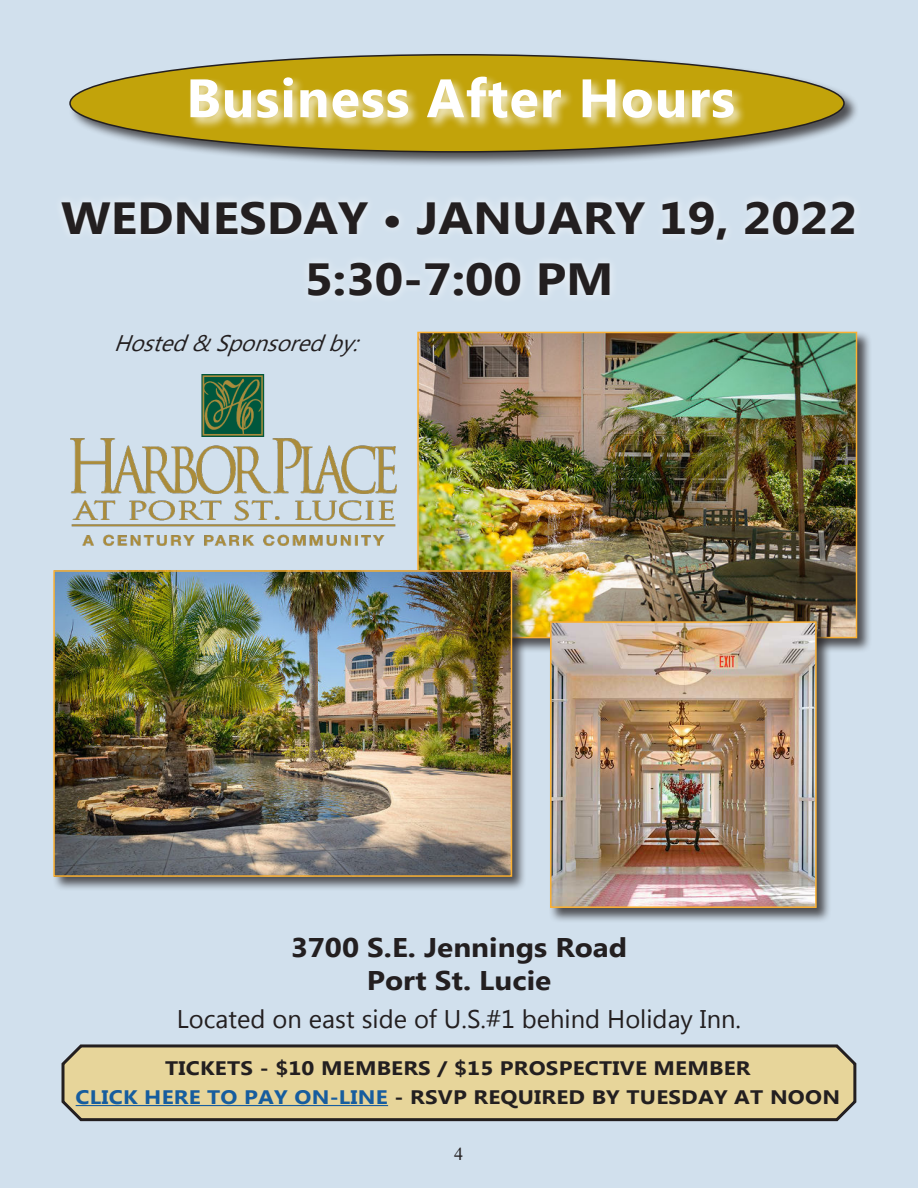
<style>
.page{position:relative;width:918px;height:1188px;background:#d1e0ed}
.page>*{position:absolute;margin:0;border:0;box-sizing:border-box;transform-origin:0 0}
.t1{font:700 54px "Microsoft Tai Le";letter-spacing:.02em;color:#fff}
.t2{font:700 45px/61.5px "Microsoft Tai Le";color:#231f20;text-align:center;scale:1.1 1}
.t3{font:700 27px/33px "Microsoft Tai Le";color:#231f20;text-align:center;scale:1.1 1}
.t4{font:25.5px "Microsoft Tai Le";color:#231f20}
.t5{font:italic 22.5px "Microsoft Tai Le";color:#231f20}
.t6{font:700 19.5px/28.5px "Microsoft Tai Le";letter-spacing:.01em;color:#231f20;text-align:center;scale:1.15 1}
.t7{font:18px "Times New Roman";color:#231f20}
.s1{color:#175d9e}
</style>
<div class="page">
<svg style="left:61px;top:1044px;width:796px;height:78px;background:#d5c692"></svg>
<hr style="left:76px;top:1105px;width:312px;height:1px;background:#175d9e">
<div style="left:68px;top:52px;width:791px;height:116px;background:#231f20;opacity:.75"></div>
<div style="left:70px;top:55px;width:774px;height:97px;background:#c2a30a;border-radius:50%"></div>
<div style="left:188px;top:74px;width:559px;height:57px;background:#fff;opacity:.75"></div>
<div style="left:53px;top:193px;width:810px;height:112px;background:#fff;opacity:.75"></div>
<img style="left:71px;top:375px;width:326px;height:171px">
<div style="left:416px;top:330px;width:456px;height:323px;background:#231f20;opacity:.75"></div>
<img style="left:420px;top:335px;width:434px;height:300px">
<div style="left:417px;top:332px;width:440px;height:306px;border:2px solid #fbb031"></div>
<div style="left:52px;top:569px;width:475px;height:323px;background:#231f20;opacity:.75"></div>
<img style="left:56px;top:573px;width:453px;height:301px">
<div style="left:53px;top:570px;width:459px;height:307px;border:2px solid #fbb031"></div>
<div style="left:549px;top:620px;width:283px;height:303px;background:#231f20;opacity:.75"></div>
<img style="left:553px;top:624px;width:261px;height:281px">
<div style="left:550px;top:621px;width:267px;height:287px;border:2px solid #fbb031"></div>
<h1 class="t1" style="left:186px;top:75px;width:550px">Business After Hours</h1>
<h2 class="t2" style="left:61px;top:190px;width:725px">WEDNESDAY • JANUARY 19, 2022<br>5:30-7:00 PM</h2>
<p class="t5" style="left:114px;top:334px;width:253px">Hosted&amp; Sponsoredby:</p>
<h3 class="t3" style="left:291px;top:933px;width:307px">3700 S.E. Jennings Road<br>Port St. Lucie</h3>
<h3 class="t4" style="left:177px;top:1009px;width:566px">Located on east side of U.S.#1 behind Holiday Inn.</h3>
<p class="t6" style="left:76px;top:1056px;width:666px">TICKETS - $10 MEMBERS / $15 PROSPECTIVE MEMBER<br><span class="s1">CLICK HERE TO PAY ON-LINE</span> - RSVP REQUIRED BY TUESDAY AT NOON</p>
<p class="t7" style="left:454px;top:1143px;width:10px">4</p>
</div>
